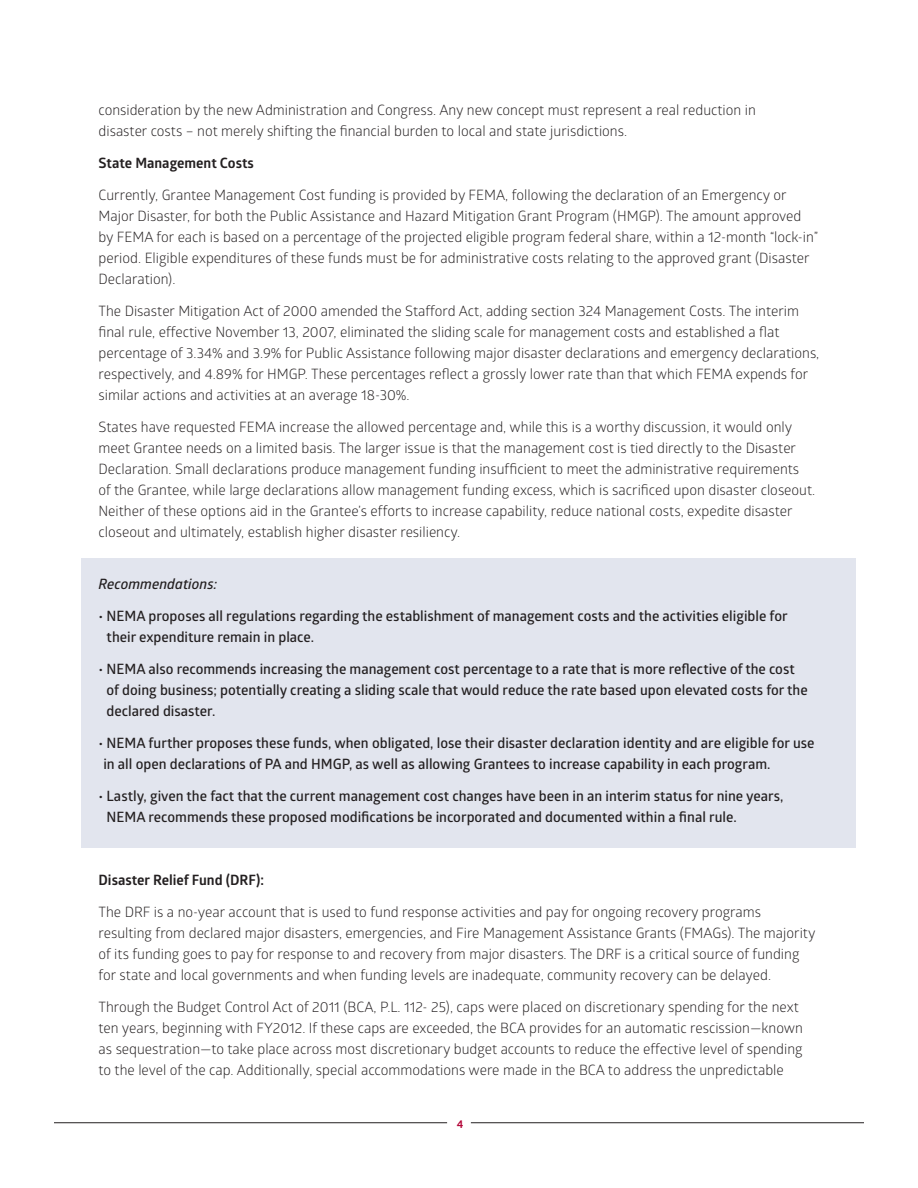
<style>
.page{position:relative;width:918px;height:1188px;background:#fff}
.page>*{position:absolute;margin:0;border:0;box-sizing:border-box;transform-origin:0 0}
.t1{font:14.25px/21px "Glober";color:#231f20}
.t2{font:600 14.25px/21px "Glober";color:#231f20}
.t3{font:700 14.25px "Glober";color:#231f20}
.t4{font:italic 600 14.25px "Glober";color:#231f20}
.t5{font:700 11.25px "Glober";color:#b30437}
</style>
<div class="page">
<hr style="left:54px;top:1122px;width:393px;height:1px;background:#231f20">
<hr style="left:471px;top:1122px;width:393px;height:1px;background:#231f20">
<div style="left:81px;top:558px;width:774px;height:289px;background:#e2e5ee"></div>
<p class="t1" style="left:99px;top:99px;width:659px">consideration by the new Administration and Congress. Any new concept must represent a real reduction in disaster costs – not merely shifting the financial burden to local and state jurisdictions.</p>
<p class="t3" style="left:99px;top:153px;width:157px">State Management Costs</p>
<p class="t1" style="left:99px;top:184px;width:721px">Currently, Grantee Management Cost funding is provided by FEMA, following the declaration of an Emergency or Major Disaster, for both the Public Assistance and Hazard Mitigation Grant Program (HMGP). The amount approved by FEMA for each is based on a percentage of the projected eligible program federal share, within a 12-month “lock-in” period. Eligible expenditures of these funds must be for administrative costs relating to the approved grant (Disaster Declaration).</p>
<p class="t1" style="left:99px;top:300px;width:722px">The Disaster Mitigation Act of 2000 amended the Stafford Act, adding section 324 Management Costs. The interim final rule, effective November 13, 2007, eliminated the sliding scale for management costs and established a flat percentage of 3.34% and 3.9% for Public Assistance following major disaster declarations and emergency declarations, respectively, and 4.89% for HMGP. These percentages reflect a grossly lower rate than that which FEMA expends for similar actions and activities at an average 18-30%.</p>
<p class="t1" style="left:99px;top:415px;width:718px">States have requested FEMA increase the allowed percentage and, while this is a worthy discussion, it would only meet Grantee needs on a limited basis. The larger issue is that the management cost is tied directly to the Disaster Declaration. Small declarations produce management funding insufficient to meet the administrative requirements of the Grantee, while large declarations allow management funding excess, which is sacrificed upon disaster closeout.<br>Neither of these options aid in the Grantee’s efforts to increase capability, reduce national costs, expedite disaster closeout and ultimately, establish higher disaster resiliency.</p>
<p class="t4" style="left:99px;top:574px;width:120px">Recommendations:</p>
<p class="t2" style="left:107px;top:605px;width:683px;text-indent:-8px">• NEMA proposes all regulations regarding the establishment of management costs and the activities eligible for their expenditure remain in place.</p>
<p class="t2" style="left:107px;top:658px;width:703px;text-indent:-8px">• NEMA also recommends increasing the management cost percentage to a rate that is more reflective of the cost of doing business; potentially creating a sliding scale that would reduce the rate based upon elevated costs for the declared disaster.</p>
<p class="t2" style="left:103px;top:732px;width:713px;text-indent:-5px">• NEMA further proposes these funds, when obligated, lose their disaster declaration identity and are eligible for use in all open declarations of PA and HMGP, as well as allowing Grantees to increase capability in each program.</p>
<p class="t2" style="left:107px;top:785px;width:678px;text-indent:-8px">• Lastly, given the fact that the current management cost changes have been in an interim status for nine years,<br>NEMA recommends these proposed modifications be incorporated and documented within a final rule.</p>
<p class="t3" style="left:99px;top:870px;width:167px">Disaster Relief Fund (DRF):</p>
<p class="t1" style="left:99px;top:901px;width:718px">The DRF is a no-year account that is used to fund response activities and pay for ongoing recovery programs resulting from declared major disasters, emergencies, and Fire Management Assistance Grants (FMAGs). The majority of its funding goes to pay for response to and recovery from major disasters. The DRF is a critical source of funding for state and local governments and when funding levels are inadequate, community recovery can be delayed.</p>
<p class="t1" style="left:99px;top:996px;width:706px">Through the Budget Control Act of 2011 (BCA, P.L. 112- 25), caps were placed on discretionary spending for the next ten years, beginning with FY2012. If these caps are exceeded, the BCA provides for an automatic rescission—known as sequestration—to take place across most discretionary budget accounts to reduce the effective level of spending to the level of the cap. Additionally, special accommodations were made in the BCA to address the unpredictable</p>
<p class="t5" style="left:457px;top:1116px;width:8px">4</p>
</div>
